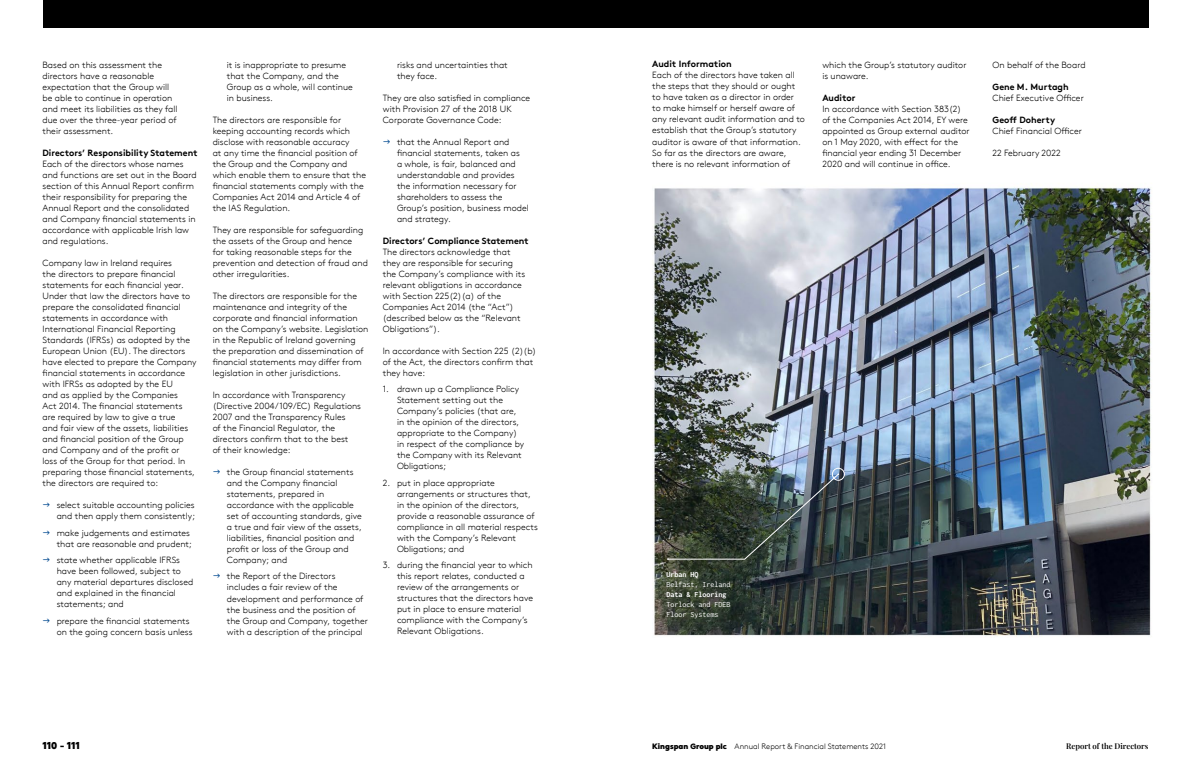
<style>
.page{position:relative;width:1191px;height:766px;background:#fff}
.page>*{position:absolute;margin:0;border:0;box-sizing:border-box;transform-origin:0 0}
.t1{font:900 10px "Kingspan Brown TT";letter-spacing:.005em;color:#000}
.t2{font:300 9px/11px "Kingspan Brown TT";color:#000}
.t3{font:700 9px "Kingspan Brown TT";color:#000}
.t4{font:8px/10px "Inconsolata";color:#fff}
.t5{font:700 8px "Inconsolata";color:#fff}
.t6{font:300 7.8px "Kingspan Brown TT";color:#000}
.t7{font:600 7.8px "Playfair Display";color:#000}
.s1{font-weight:900}
</style>
<div class="page">
<img style="left:653px;top:0;width:499px;height:638px">
<img style="left:667px;top:473px;width:172px;height:87px">
<div style="left:832px;top:468px;width:12px;height:12px;border:1px solid #fff;border-radius:50%"></div>
<div style="left:43px;top:0;width:1105px;height:28px;background:#000"></div>
<p class="t2" style="left:43px;top:58px;width:136px">Based on this assessment the directors have a reasonable expectation that the Group will be able to continue in operation and meet its liabilities as they fall due over the three-year period of their assessment.</p>
<p class="t3" style="left:43px;top:145px;width:156px">Directors’ Responsibility Statement</p>
<p class="t2" style="left:43px;top:157px;width:156px">Each of the directors whose names and functions are set out in the Board section of this Annual Report confirm their responsibility for preparing the Annual Report and the consolidated and Company financial statements in accordance with applicable Irish law and regulations.</p>
<p class="t2" style="left:43px;top:256px;width:156px">Company law in Ireland requires<br>the directors to prepare financial statements for each financial year.<br>Under that law the directors have to prepare the consolidated financial statements in accordance with International Financial Reporting Standards (IFRSs) as adopted by the European Union (EU). The directors have elected to prepare the Company financial statements in accordance with IFRSs as adopted by the EU<br>and as applied by the Companies<br>Act 2014. The financial statements are required by law to give a true<br>and fair view of the assets, liabilities and financial position of the Group and Company and of the profit or loss of the Group for that period. In preparing those financial statements, the directors are required to:</p>
<p class="t2" style="left:57px;top:498px;width:140px">select suitable accounting policies and then apply them consistently;</p>
<p class="t2" style="left:57px;top:526px;width:137px">make judgements and estimates that are reasonable and prudent;</p>
<p class="t2" style="left:57px;top:553px;width:138px">state whether applicable IFRSs have been followed, subject to any material departures disclosed and explained in the financial statements; and</p>
<p class="t2" style="left:57px;top:614px;width:137px">prepare the financial statements on the going concern basis unless</p>
<p class="t2" style="left:227px;top:58px;width:127px">it is inappropriate to presume that the Company, and the<br>Group as a whole, will continue in business.</p>
<p class="t2" style="left:213px;top:113px;width:155px">The directors are responsible for keeping accounting records which disclose with reasonable accuracy<br>at any time the financial position of the Group and the Company and which enable them to ensure that the financial statements comply with the<br>Companies Act 2014 and Article 4 of the IAS Regulation.</p>
<p class="t2" style="left:213px;top:223px;width:157px">They are responsible for safeguarding the assets of the Group and hence<br>for taking reasonable steps for the prevention and detection of fraud and other irregularities.</p>
<p class="t2" style="left:213px;top:289px;width:157px">The directors are responsible for the maintenance and integrity of the corporate and financial information on the Company’s website. Legislation in the Republic of Ireland governing the preparation and dissemination of financial statements may differ from legislation in other jurisdictions.</p>
<p class="t2" style="left:213px;top:388px;width:150px">In accordance with Transparency (Directive 2004/109/EC) Regulations<br>2007 and the Transparency Rules<br>of the Financial Regulator, the directors confirm that to the best<br>of their knowledge:</p>
<p class="t2" style="left:227px;top:465px;width:137px">the Group financial statements and the Company financial statements, prepared in accordance with the applicable set of accounting standards, give a true and fair view of the assets, liabilities, financial position and profit or loss of the Group and<br>Company; and</p>
<p class="t2" style="left:227px;top:570px;width:142px">the Report of the Directors includes a fair review of the development and performance of the business and the position of the Group and Company, together with a description of the principal</p>
<p class="t2" style="left:397px;top:58px;width:112px">risks and uncertainties that they face.</p>
<p class="t2" style="left:383px;top:91px;width:149px">They are also satisfied in compliance with Provision 27 of the 2018 UK<br>Corporate Governance Code:</p>
<p class="t2" style="left:397px;top:135px;width:133px">that the Annual Report and financial statements, taken as<br>a whole, is fair, balanced and understandable and provides the information necessary for shareholders to assess the<br>Group’s position, business model and strategy.</p>
<p class="t3" style="left:383px;top:233px;width:147px">Directors’ Compliance Statement</p>
<p class="t2" style="left:383px;top:245px;width:144px">The directors acknowledge that they are responsible for securing the Company’s compliance with its relevant obligations in accordance with Section 225(2)(a) of the<br>Companies Act 2014 (the “Act”) (described below as the “Relevant<br>Obligations”).</p>
<p class="t2" style="left:383px;top:344px;width:155px">In accordance with Section 225 (2)(b) of the Act, the directors confirm that they have:</p>
<p class="t2" style="left:397px;top:383px;width:129px;text-indent:-14px">1. drawn up a Compliance Policy<br>Statement setting out the<br>Company’s policies (that are, in the opinion of the directors, appropriate to the Company) in respect of the compliance by the Company with its Relevant<br>Obligations;</p>
<p class="t2" style="left:397px;top:476px;width:142px;text-indent:-14px">2. put in place appropriate arrangements or structures that, in the opinion of the directors, provide a reasonable assurance of compliance in all material respects with the Company’s Relevant<br>Obligations; and</p>
<p class="t2" style="left:397px;top:559px;width:138px;text-indent:-14px">3. during the financial year to which this report relates, conducted a review of the arrangements or structures that the directors have put in place to ensure material compliance with the Company’s<br>Relevant Obligations.</p>
<p class="t3" style="left:652px;top:57px;width:81px">Audit Information</p>
<p class="t2" style="left:652px;top:69px;width:154px">Each of the directors have taken all the steps that they should or ought to have taken as a director in order<br>to make himself or herself aware of any relevant audit information and to establish that the Group’s statutory auditor is aware of that information.<br>So far as the directors are aware, there is no relevant information of</p>
<p class="t2" style="left:822px;top:58px;width:146px">which the Group’s statutory auditor is unaware.</p>
<p class="t3" style="left:822px;top:90px;width:34px">Auditor</p>
<p class="t2" style="left:822px;top:102px;width:149px">In accordance with Section 383(2) of the Companies Act 2014, EY were appointed as Group external auditor on 1 May 2020, with effect for the financial year ending 31 December 2020 and will continue in office.</p>
<p class="t2" style="left:992px;top:58px;width:95px">On behalf of the Board</p>
<p class="t3" style="left:992px;top:79px;width:78px">Gene M. Murtagh</p>
<p class="t2" style="left:992px;top:91px;width:93px">Chief Executive Officer</p>
<p class="t3" style="left:992px;top:112px;width:64px">Geoff Doherty</p>
<p class="t2" style="left:992px;top:124px;width:91px">Chief Financial Officer</p>
<p class="t2" style="left:992px;top:146px;width:70px">22 February 2022</p>
<p class="t5" style="left:666px;top:569px;width:33px">Urban HQ</p>
<p class="t4" style="left:666px;top:579px;width:65px">Belfast, Ireland</p>
<p class="t5" style="left:666px;top:589px;width:61px">Data &amp; Flooring</p>
<p class="t4" style="left:666px;top:599px;width:65px">Torlock and FDEB<br>Floor Systems</p>
<p class="t1" style="left:43px;top:737px;width:39px">110 - 111</p>
<p class="t6" style="left:652px;top:740px;width:235px"><span class="s1">Kingspan Group plc</span> Annual Report &amp; Financial Statements 2021</p>
<p class="t7" style="left:1066px;top:739px;width:84px">Report of the Directors</p>
</div>
